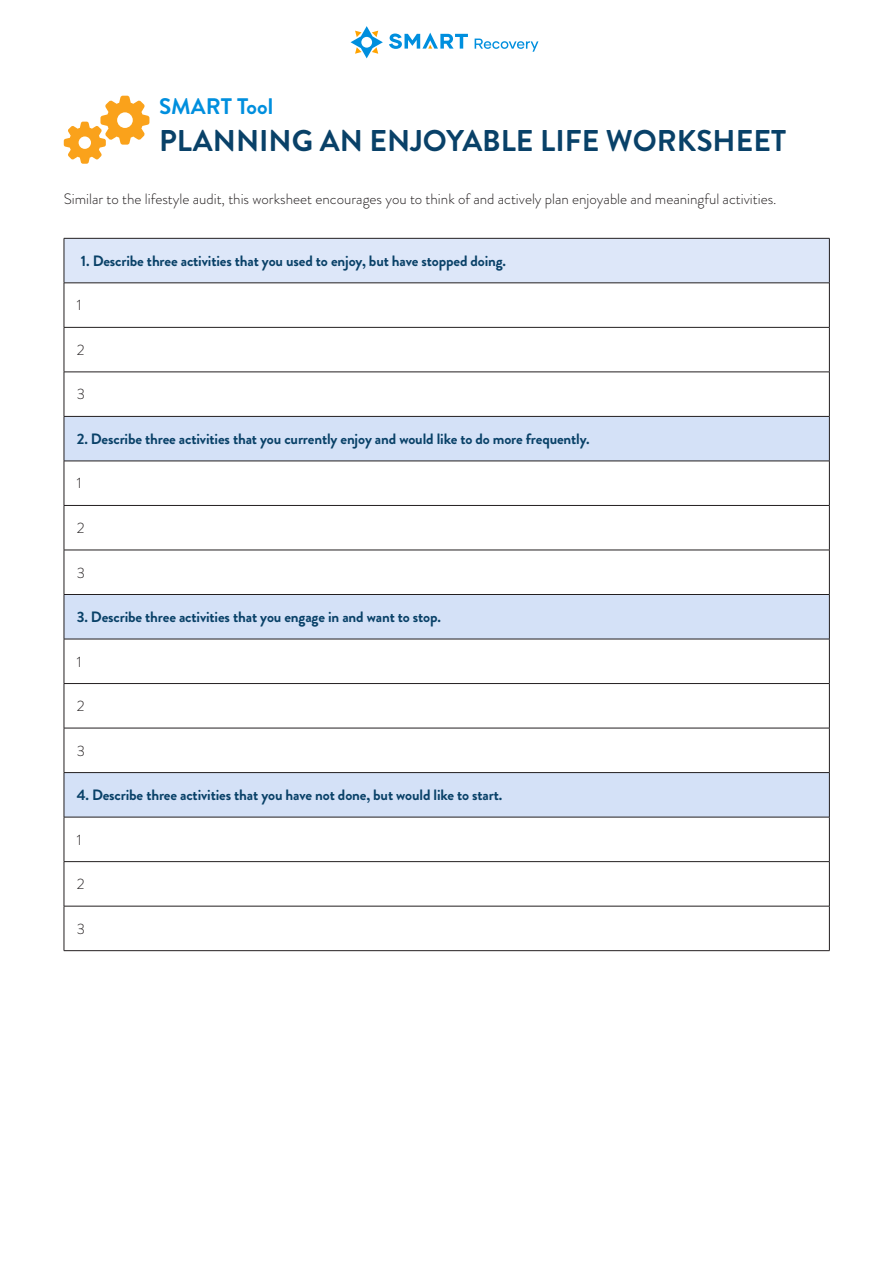
<style>
.page{position:relative;width:893px;height:1263px;background:#fff}
.page>*{position:absolute;margin:0;border:0;box-sizing:border-box;transform-origin:0 0}
.Subheading{font:700 30px "Brandon Grotesque";color:#094168}
.Subheading-2{font:700 22.5px "Brandon Grotesque";color:#008fde}
.Body_Copy{font:700 15px "Brandon Grotesque";letter-spacing:-.01em;color:#094168}
.Body_Copy-2{font:300 15px "Brandon Grotesque";color:#231f20}
</style>
<div class="page">
<div style="left:64px;top:238px;width:765px;height:45px;background:#dde7f9"></div>
<svg style="left:65px;top:284px;width:764px;height:666px"></svg>
<svg style="left:65px;top:417px;width:764px;height:400px"></svg>
<hr style="left:64px;top:238px;width:766px;height:1px;background:#231f20">
<hr style="left:64px;top:283px;width:766px;height:1px;background:#231f20">
<hr style="left:64px;top:283px;width:1px;height:44px;background:#231f20">
<hr style="left:829px;top:283px;width:1px;height:44px;background:#231f20">
<hr style="left:64px;top:327px;width:766px;height:1px;background:#231f20">
<hr style="left:64px;top:328px;width:1px;height:44px;background:#231f20">
<hr style="left:829px;top:328px;width:1px;height:44px;background:#231f20">
<hr style="left:64px;top:372px;width:766px;height:1px;background:#231f20">
<hr style="left:64px;top:372px;width:1px;height:44px;background:#231f20">
<hr style="left:829px;top:372px;width:1px;height:44px;background:#231f20">
<hr style="left:64px;top:416px;width:766px;height:1px;background:#231f20">
<hr style="left:64px;top:417px;width:1px;height:44px;background:#231f20">
<hr style="left:64px;top:461px;width:766px;height:1px;background:#231f20">
<hr style="left:64px;top:461px;width:1px;height:44px;background:#231f20">
<hr style="left:829px;top:461px;width:1px;height:44px;background:#231f20">
<hr style="left:64px;top:505px;width:766px;height:1px;background:#231f20">
<hr style="left:64px;top:506px;width:1px;height:44px;background:#231f20">
<hr style="left:829px;top:506px;width:1px;height:44px;background:#231f20">
<hr style="left:64px;top:550px;width:766px;height:1px;background:#231f20">
<hr style="left:64px;top:550px;width:1px;height:44px;background:#231f20">
<hr style="left:829px;top:550px;width:1px;height:44px;background:#231f20">
<hr style="left:64px;top:594px;width:766px;height:1px;background:#231f20">
<hr style="left:64px;top:595px;width:1px;height:44px;background:#231f20">
<hr style="left:64px;top:639px;width:766px;height:1px;background:#231f20">
<hr style="left:64px;top:639px;width:1px;height:44px;background:#231f20">
<hr style="left:829px;top:639px;width:1px;height:44px;background:#231f20">
<hr style="left:64px;top:683px;width:766px;height:1px;background:#231f20">
<hr style="left:64px;top:684px;width:1px;height:44px;background:#231f20">
<hr style="left:829px;top:684px;width:1px;height:44px;background:#231f20">
<hr style="left:64px;top:728px;width:766px;height:1px;background:#231f20">
<hr style="left:64px;top:728px;width:1px;height:44px;background:#231f20">
<hr style="left:829px;top:728px;width:1px;height:44px;background:#231f20">
<hr style="left:64px;top:772px;width:766px;height:1px;background:#231f20">
<hr style="left:64px;top:773px;width:1px;height:44px;background:#231f20">
<hr style="left:64px;top:817px;width:766px;height:1px;background:#231f20">
<hr style="left:64px;top:817px;width:1px;height:44px;background:#231f20">
<hr style="left:829px;top:817px;width:1px;height:44px;background:#231f20">
<hr style="left:64px;top:861px;width:766px;height:1px;background:#231f20">
<hr style="left:64px;top:862px;width:1px;height:44px;background:#231f20">
<hr style="left:829px;top:862px;width:1px;height:44px;background:#231f20">
<hr style="left:64px;top:906px;width:766px;height:1px;background:#231f20">
<hr style="left:64px;top:906px;width:1px;height:44px;background:#231f20">
<hr style="left:829px;top:906px;width:1px;height:44px;background:#231f20">
<hr style="left:64px;top:950px;width:766px;height:1px;background:#231f20">
<hr style="left:64px;top:238px;width:1px;height:45px;background:#231f20">
<hr style="left:829px;top:238px;width:1px;height:45px;background:#231f20">
<hr style="left:829px;top:417px;width:1px;height:44px;background:#231f20">
<hr style="left:829px;top:595px;width:1px;height:44px;background:#231f20">
<hr style="left:829px;top:773px;width:1px;height:44px;background:#231f20">
<svg style="left:64px;top:96px;width:85px;height:68px"></svg>
<svg style="left:475px;top:39px;width:63px;height:13px"></svg>
<svg style="left:351px;top:26px;width:32px;height:32px"></svg>
<svg style="left:389px;top:33px;width:79px;height:16px"></svg>
<p class="Subheading-2" style="left:159px;top:91px;width:116px">SMART Tool</p>
<p class="Subheading" style="left:159px;top:119px;width:628px">PLANNING AN ENJOYABLE LIFE WORKSHEET</p>
<p class="Body_Copy-2" style="left:64px;top:189px;width:714px">Similar to the lifestyle audit, this worksheet encourages you to think of and actively plan enjoyable and meaningful activities.</p>
<p class="Body_Copy" style="left:81px;top:250px;width:427px">1. Describe three activities that you used to enjoy, but have stopped doing.</p>
<p class="Body_Copy-2" style="left:77px;top:295px;width:6px">1</p>
<p class="Body_Copy-2" style="left:77px;top:339px;width:9px">2</p>
<p class="Body_Copy-2" style="left:77px;top:384px;width:10px">3</p>
<p class="Body_Copy" style="left:77px;top:428px;width:515px">2. Describe three activities that you currently enjoy and would like to do more frequently.</p>
<p class="Body_Copy-2" style="left:77px;top:473px;width:6px">1</p>
<p class="Body_Copy-2" style="left:77px;top:518px;width:9px">2</p>
<p class="Body_Copy-2" style="left:77px;top:562px;width:10px">3</p>
<p class="Body_Copy" style="left:77px;top:606px;width:366px">3. Describe three activities that you engage in and want to stop.</p>
<p class="Body_Copy-2" style="left:77px;top:651px;width:6px">1</p>
<p class="Body_Copy-2" style="left:77px;top:696px;width:9px">2</p>
<p class="Body_Copy-2" style="left:77px;top:740px;width:10px">3</p>
<p class="Body_Copy" style="left:77px;top:784px;width:427px">4. Describe three activities that you have not done, but would like to start.</p>
<p class="Body_Copy-2" style="left:77px;top:829px;width:6px">1</p>
<p class="Body_Copy-2" style="left:77px;top:874px;width:9px">2</p>
<p class="Body_Copy-2" style="left:77px;top:918px;width:10px">3</p>
</div>
